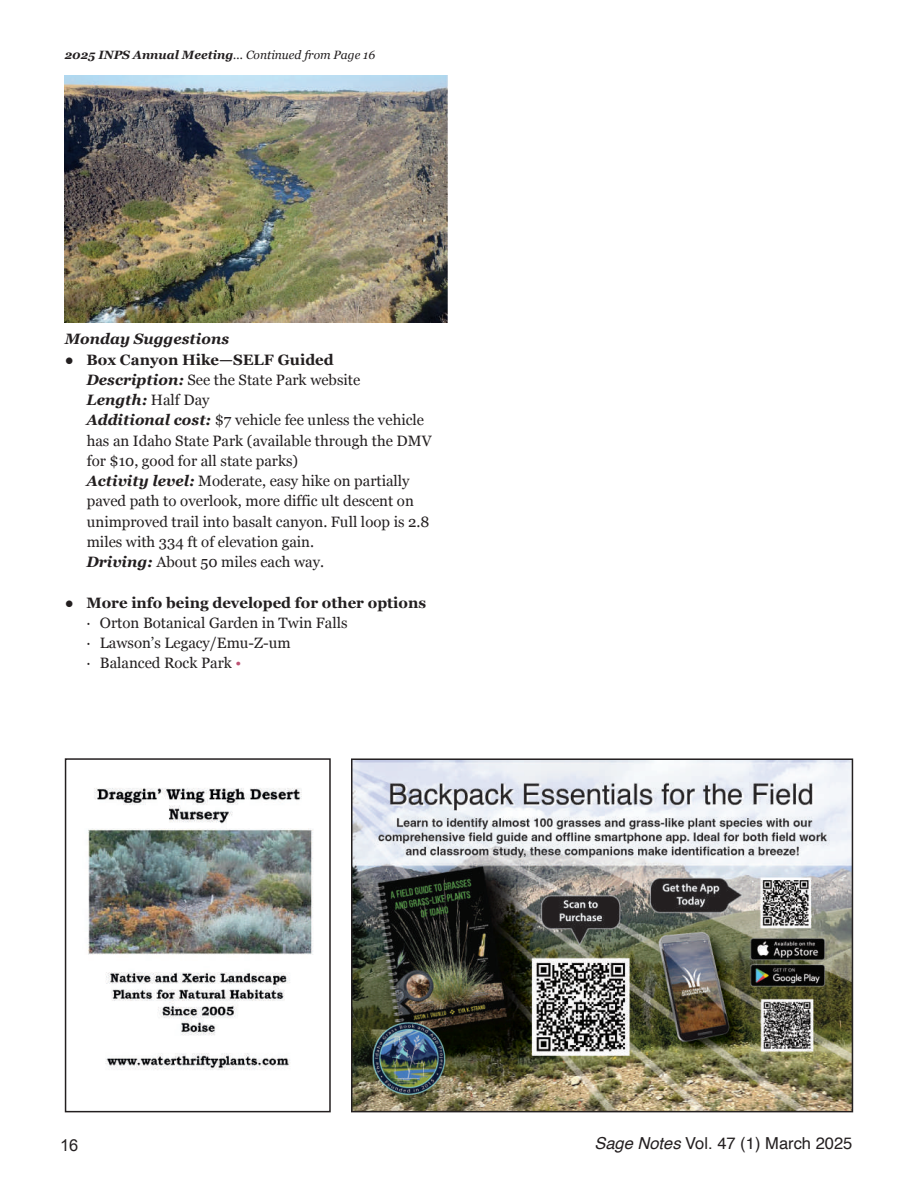
<style>
.page{position:relative;width:918px;height:1188px;background:#fff}
.page>*{position:absolute;margin:0;border:0;box-sizing:border-box;transform-origin:0 0}
.t1{font:16.5px "Helvetica";color:#231f20}
.t2{font:16.5px "Arial";color:#231f20}
.t3{font:15px/20.2px "Georgia";color:#231f20}
.t4{font:italic 700 15px "Georgia";color:#231f20}
.t5{font:italic 12px "Georgia";color:#231f20}
.s1{font-weight:700}
.s2{font-weight:700;font-style:italic}
.s3{color:#bc5172}
.s4{font-style:italic}
</style>
<div class="page">
<img style="left:354px;top:761px;width:496px;height:348px">
<div style="left:351px;top:758px;width:502px;height:354px;border:2px solid #231f20"></div>
<img style="left:65px;top:76px;width:382px;height:247px">
<img style="left:88px;top:788px;width:225px;height:282px">
<div style="left:65px;top:758px;width:266px;height:354px;border:2px solid #231f20"></div>
<p class="t5" style="left:65px;top:48px;width:312px"><span class="s1">2025 INPS Annual Meeting</span>... Continued from Page 16</p>
<p class="t4" style="left:65px;top:331px;width:166px">Monday Suggestions</p>
<p class="t3" style="left:86px;top:349px;width:347px;text-indent:-22px">● <span class="s1">Box Canyon Hike—SELF Guided </span><span class="s2">Description:</span> See the State Park website<br><span class="s2">Length:</span> Half Day<br><span class="s2">Additional cost:</span> $7 vehicle fee unless the vehicle has an Idaho State Park (available through the DMV for $10, good for all state parks)<br><span class="s2">Activity level:</span> Moderate, easy hike on partially paved path to overlook, more diffic ult descent on unimproved trail into basalt canyon. Full loop is 2.8 miles with 334 ft of elevation gain.<br><span class="s2">Driving:</span> About 50 miles each way.</p>
<p class="t3" style="left:86px;top:592px;width:341px;text-indent:-22px">● <span class="s1">More info being developed for other options </span>∙ Orton Botanical Garden in Twin Falls<br>∙ Lawson’s Legacy/Emu-Z-um<br>∙ Balanced Rock Park <span class="s3">•</span></p>
<p class="t2" style="left:60px;top:1136px;width:20px">16</p>
<p class="t1" style="left:595px;top:1136px;width:259px"><span class="s4">Sage Notes</span> Vol. 47 (1) March 2025</p>
</div>
